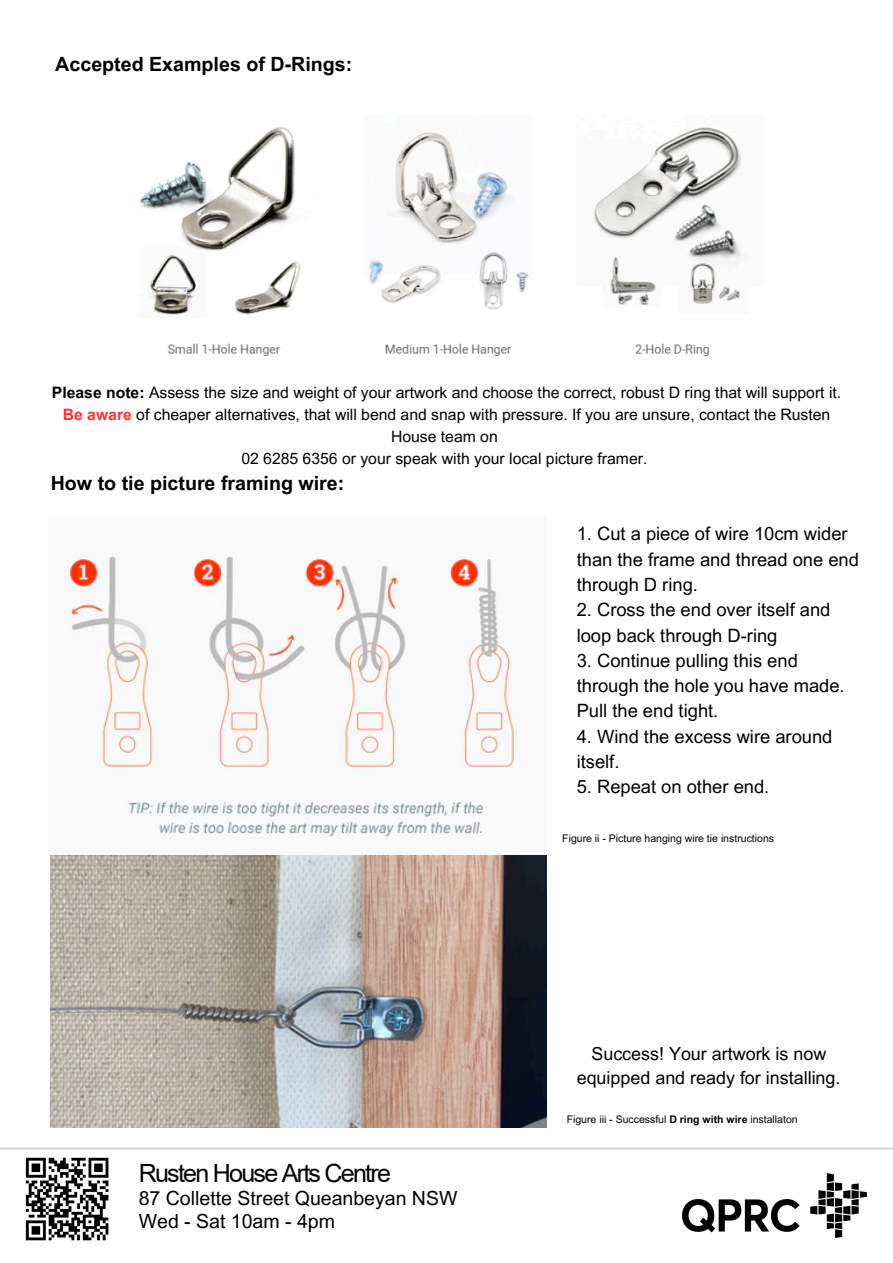
<style>
.page{position:relative;width:893px;height:1263px;background:#fff}
.page>*{position:absolute;margin:0;border:0;box-sizing:border-box;transform-origin:0 0}
.t1{font:25.05px "Arial";letter-spacing:-.07em;color:#000}
.t2{font:700 19.65px "Arial MT Pro";color:#000}
.t3{font:19.5px "Arial MT Pro";color:#000}
.t4{font:18.3px/25.3px "Arial MT Pro";color:#000}
.t5{font:17.92px/24.8px "Arial MT Pro";color:#000;text-align:center}
.t6{font:15.75px/21.9px "Arial MT Pro";color:#000;text-align:center}
.t7{font:10.5px "Arial MT Pro";color:#000}
.s1{font-weight:700}
.s2{font-weight:700;color:#ff3131}
</style>
<div class="page">
<img style="left:682px;top:1174px;width:184px;height:63px">
<img style="left:25px;top:1157px;width:84px;height:84px">
<img style="left:139px;top:127px;width:602px;height:230px">
<img style="left:51px;top:855px;width:495px;height:272px">
<img style="left:67px;top:554px;width:454px;height:284px">
<hr style="left:0;top:1147px;width:893px;height:3px;background:#d9d9d9">
<h2 class="t2" style="left:55px;top:57px;width:298px">Accepted Examples of D-Rings:</h2>
<p class="t6" style="left:52px;top:384px;width:791px"><span class="s1">Please note:</span> Assess the size and weight of your artwork and choose the correct, robust D ring that will support it.<br><span class="s2">Be aware</span> of cheaper alternatives, that will bend and snap with pressure. If you are unsure, contact the Rusten House team on<br>02 6285 6356 or your speak with your local picture framer.</p>
<p class="t2" style="left:51px;top:475px;width:295px">How to tie picture framing wire:</p>
<h2 class="t1" style="left:139px;top:1159px;width:254px">Rusten House Arts Centre</h2>
<p class="t3" style="left:139px;top:1191px;width:320px">87 Collette Street Queanbeyan NSW</p>
<h4 class="t3" style="left:139px;top:1214px;width:198px">Wed - Sat 10am - 4pm</h4>
<h3 class="t4" style="left:577px;top:524px;width:284px">1. Cut a piece of wire 10cm wider than the frame and thread one end through D ring.</h3>
<h3 class="t4" style="left:577px;top:599px;width:255px">2. Cross the end over itself and loop back through D-ring</h3>
<h3 class="t4" style="left:577px;top:650px;width:269px">3. Continue pulling this end through the hole you have made.<br>Pull the end tight.</h3>
<h3 class="t4" style="left:577px;top:726px;width:257px">4. Wind the excess wire around itself.</h3>
<p class="t4" style="left:577px;top:776px;width:194px">5. Repeat on other end.</p>
<h3 class="t7" style="left:562px;top:834px;width:213px">Figure ii - Picture hanging wire tie instructions</h3>
<p class="t5" style="left:577px;top:1043px;width:265px">Success! Your artwork is now equipped and ready for installing.</p>
<p class="t7" style="left:567px;top:1115px;width:232px">Figure iii - Successful <span class="s1">D ring with wire</span> installaton</p>
</div>
